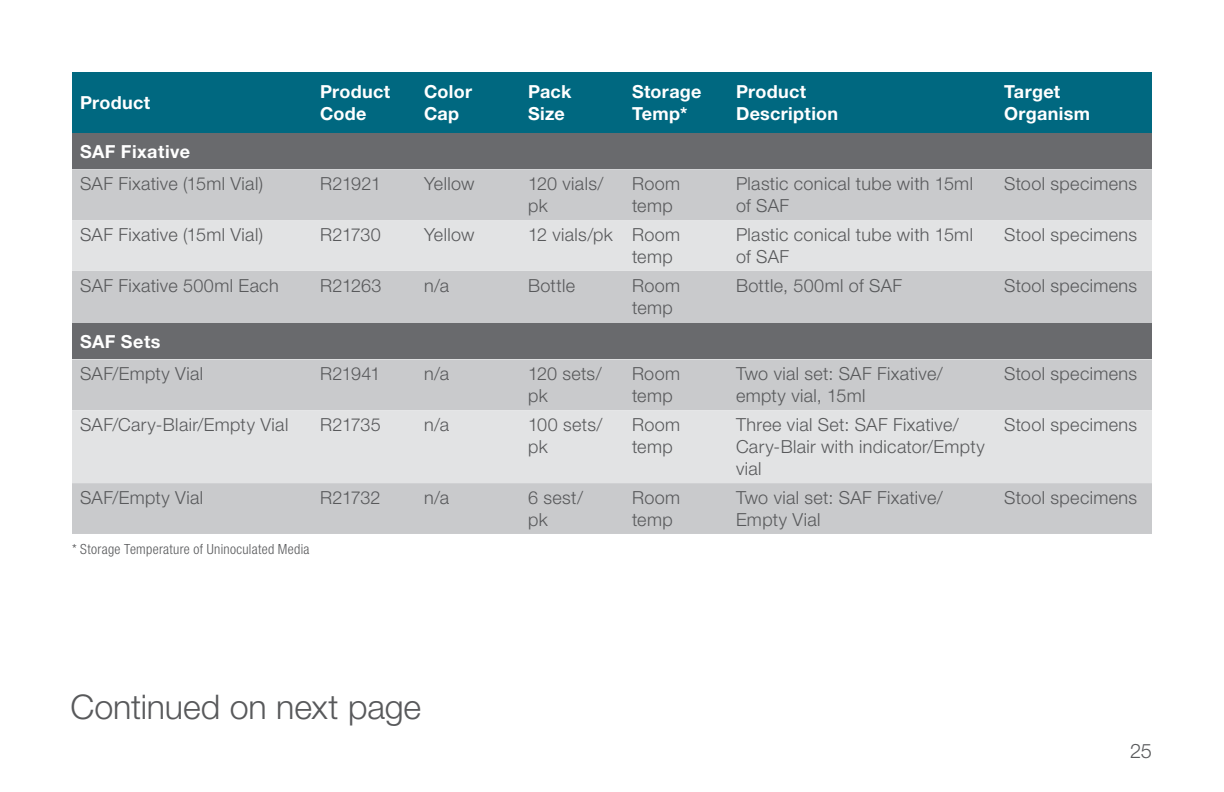
<style>
.page{position:relative;width:1224px;height:792px;background:#fff}
.page>*{position:absolute;margin:0;border:0;box-sizing:border-box;transform-origin:0 0}
.t1{font:300 34px "Helvetica Neue LT Std";letter-spacing:-.005em;color:#58595b}
.t2{font:300 20px "Helvetica Neue LT Std";color:#58595b}
.t3{font:300 18px/22px "Helvetica Neue LT Std";letter-spacing:.02em;color:#58595b}
.t4{font:700 18px/22px "Helvetica Neue LT Std";letter-spacing:.02em;color:#fff}
.t5{font:300 condensed 14px "Helvetica Neue LT Std";letter-spacing:.02em;color:#58595b}
</style>
<div class="page">
<div style="left:72px;top:72px;width:1080px;height:61px;background:#006880"></div>
<div style="left:72px;top:133px;width:1080px;height:36px;background:#696a6d"></div>
<div style="left:72px;top:169px;width:1080px;height:154px;background:#c9cacc"></div>
<div style="left:72px;top:220px;width:1080px;height:51px;background:#e2e3e4"></div>
<div style="left:72px;top:323px;width:1080px;height:36px;background:#696a6d"></div>
<div style="left:72px;top:359px;width:1080px;height:175px;background:#c9cacc"></div>
<div style="left:72px;top:410px;width:1080px;height:73px;background:#e2e3e4"></div>
<p class="t4" style="left:80px;top:91px;width:72px">Product</p>
<p class="t4" style="left:320px;top:80px;width:72px">Product<br>Code</p>
<p class="t4" style="left:424px;top:80px;width:50px">Color<br>Cap</p>
<p class="t4" style="left:528px;top:80px;width:45px">Pack<br>Size</p>
<p class="t4" style="left:632px;top:80px;width:71px">Storage<br>Temp*</p>
<p class="t4" style="left:736px;top:80px;width:104px">Product<br>Description</p>
<p class="t4" style="left:1004px;top:80px;width:88px">Target<br>Organism</p>
<p class="t4" style="left:80px;top:140px;width:112px">SAF Fixative</p>
<p class="t3" style="left:80px;top:172px;width:185px">SAF Fixative (15ml Vial)</p>
<p class="t3" style="left:320px;top:172px;width:63px">R21921</p>
<p class="t3" style="left:424px;top:172px;width:52px">Yellow</p>
<p class="t3" style="left:528px;top:172px;width:77px">120 vials/ pk</p>
<p class="t3" style="left:632px;top:172px;width:50px">Room temp</p>
<p class="t3" style="left:736px;top:172px;width:238px">Plastic conical tube with 15ml of SAF</p>
<p class="t3" style="left:1004px;top:172px;width:135px">Stool specimens</p>
<p class="t3" style="left:80px;top:223px;width:185px">SAF Fixative (15ml Vial)</p>
<p class="t3" style="left:320px;top:223px;width:62px">R21730</p>
<p class="t3" style="left:424px;top:223px;width:52px">Yellow</p>
<p class="t3" style="left:632px;top:223px;width:50px;text-indent:-104px">12 vials/pk Room temp</p>
<p class="t3" style="left:736px;top:223px;width:238px">Plastic conical tube with 15ml of SAF</p>
<p class="t3" style="left:1004px;top:223px;width:135px">Stool specimens</p>
<p class="t3" style="left:80px;top:274px;width:200px">SAF Fixative 500ml Each</p>
<p class="t3" style="left:320px;top:274px;width:63px">R21263</p>
<p class="t3" style="left:424px;top:274px;width:27px">n/a</p>
<p class="t3" style="left:528px;top:274px;width:49px">Bottle</p>
<p class="t3" style="left:632px;top:274px;width:50px">Room temp</p>
<p class="t3" style="left:736px;top:274px;width:168px">Bottle, 500ml of SAF</p>
<p class="t3" style="left:1004px;top:274px;width:135px">Stool specimens</p>
<p class="t4" style="left:80px;top:330px;width:82px">SAF Sets</p>
<p class="t3" style="left:80px;top:362px;width:125px">SAF/Empty Vial</p>
<p class="t3" style="left:320px;top:362px;width:62px">R21941</p>
<p class="t3" style="left:424px;top:362px;width:27px">n/a</p>
<p class="t3" style="left:528px;top:362px;width:75px">120 sets/ pk</p>
<p class="t3" style="left:632px;top:362px;width:50px">Room temp</p>
<p class="t3" style="left:736px;top:362px;width:208px">Two vial set: SAF Fixative/ empty vial, 15ml</p>
<p class="t3" style="left:1004px;top:362px;width:135px">Stool specimens</p>
<p class="t3" style="left:80px;top:413px;width:210px">SAF/Cary-Blair/Empty Vial</p>
<p class="t3" style="left:320px;top:413px;width:62px">R21735</p>
<p class="t3" style="left:424px;top:413px;width:27px">n/a</p>
<p class="t3" style="left:528px;top:413px;width:76px">100 sets/ pk</p>
<p class="t3" style="left:632px;top:413px;width:50px">Room temp</p>
<p class="t3" style="left:736px;top:413px;width:250px">Three vial Set: SAF Fixative/<br>Cary-Blair with indicator/Empty vial</p>
<p class="t3" style="left:1004px;top:413px;width:135px">Stool specimens</p>
<p class="t3" style="left:80px;top:486px;width:125px">SAF/Empty Vial</p>
<p class="t3" style="left:320px;top:486px;width:62px">R21732</p>
<p class="t3" style="left:424px;top:486px;width:27px">n/a</p>
<p class="t3" style="left:528px;top:486px;width:57px">6 sest/ pk</p>
<p class="t3" style="left:632px;top:486px;width:50px">Room temp</p>
<p class="t3" style="left:736px;top:486px;width:208px">Two vial set: SAF Fixative/<br>Empty Vial</p>
<p class="t3" style="left:1004px;top:486px;width:135px">Stool specimens</p>
<p class="t5" style="left:72px;top:541px;width:239px">* Storage Temperature of Uninoculated Media</p>
<h1 class="t1" style="left:71px;top:686px;width:352px">Continued on next page</h1>
<p class="t2" style="left:1130px;top:739px;width:23px">25</p>
</div>
